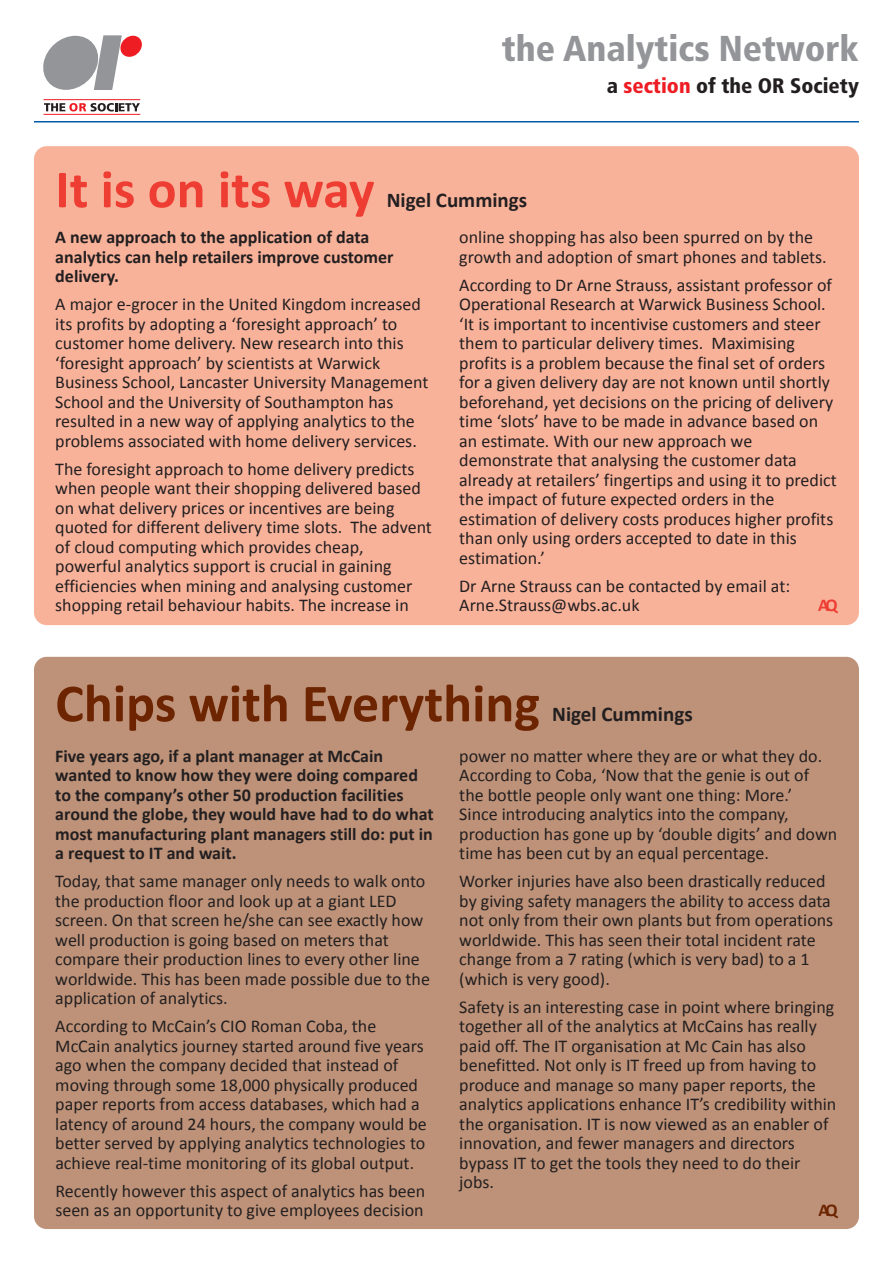
<style>
.page{position:relative;width:893px;height:1263px;background:#fff}
.page>*{position:absolute;margin:0;border:0;box-sizing:border-box;transform-origin:0 0}
.t1{font:700 54px "Calibri";color:#6d2401}
.t2{font:700 54px "Calibri";color:#ee3e34}
.t3{font:900 condensed 36px "Frutiger";color:#939598}
.t4{font:700 21px "Calibri";color:#231f20}
.t5{font:900 condensed 21px "Frutiger";color:#231f20}
.t6{font:18px/19.5px "Calibri";color:#231f20}
.t7{font:700 18px/19.5px "Calibri";color:#231f20}
.t8{font:700 18px "Calibri";color:#ee3e34}
.t9{font:700 18px "Calibri";color:#6d2401}
.s1{color:#ee1d23}
</style>
<div class="page">
<svg style="left:43px;top:35px;width:99px;height:55px"></svg>
<hr style="left:44px;top:99px;width:96px;height:1px;background:#ee1d23">
<hr style="left:44px;top:114px;width:96px;height:1px;background:#ee1d23">
<svg style="left:44px;top:103px;width:96px;height:8px"></svg>
<hr style="left:34px;top:121px;width:825px;height:1px;background:#015aaa">
<div style="left:34px;top:146px;width:825px;height:479px;background:#f9b29a;border-radius:13px"></div>
<div style="left:34px;top:657px;width:825px;height:572px;background:#be9278;border-radius:13px"></div>
<h2 class="t3" style="left:502px;top:34px;width:359px">the Analytics Network</h2>
<p class="t5" style="left:607px;top:77px;width:254px">a <span class="s1">section</span> of the OR Society</p>
<h1 class="t2" style="left:55px;top:156px;width:321px">It is on its way</h1>
<p class="t4" style="left:387px;top:187px;width:142px">Nigel Cummings</p>
<p class="t7" style="left:55px;top:227px;width:340px">A new approach to the application of data analytics can help retailers improve customer delivery.</p>
<p class="t6" style="left:55px;top:294px;width:375px">A major e-grocer in the United Kingdom increased its profits by adopting a ‘foresight approach’ to customer home delivery. New research into this ‘foresight approach’ by scientists at Warwick Business School, Lancaster University Management School and the University of Southampton has resulted in a new way of applying analytics to the problems associated with home delivery services.</p>
<p class="t6" style="left:55px;top:459px;width:378px">The foresight approach to home delivery predicts when people want their shopping delivered based on what delivery prices or incentives are being quoted for different delivery time slots. The advent of cloud computing which provides cheap, powerful analytics support is crucial in gaining efficiencies when mining and analysing customer shopping retail behaviour habits. The increase in</p>
<p class="t6" style="left:459px;top:227px;width:369px">online shopping has also been spurred on by the growth and adoption of smart phones and tablets.</p>
<p class="t6" style="left:459px;top:275px;width:379px">According to Dr Arne Strauss, assistant professor of Operational Research at Warwick Business School. ‘It is important to incentivise customers and steer them to particular delivery times. Maximising profits is a problem because the final set of orders for a given delivery day are not known until shortly beforehand, yet decisions on the pricing of delivery time ‘slots’ have to be made in advance based on an estimate. With our new approach we demonstrate that analysing the customer data already at retailers’ fingertips and using it to predict the impact of future expected orders in the estimation of delivery costs produces higher profits than only using orders accepted to date in this estimation.’</p>
<p class="t6" style="left:459px;top:576px;width:332px">Dr Arne Strauss can be contacted by email at:<br>Arne.Strauss@wbs.ac.uk</p>
<p class="t8" style="left:818px;top:594px;width:21px">AQ</p>
<h1 class="t1" style="left:55px;top:670px;width:486px">Chips with Everything</h1>
<p class="t4" style="left:552px;top:701px;width:142px">Nigel Cummings</p>
<p class="t7" style="left:55px;top:746px;width:380px">Five years ago, if a plant manager at McCain wanted to know how they were doing compared to the company’s other 50 production facilities around the globe, they would have had to do what most manufacturing plant managers still do: put in a request to IT and wait.</p>
<p class="t6" style="left:55px;top:871px;width:376px">Today, that same manager only needs to walk onto the production floor and look up at a giant LED screen. On that screen he/she can see exactly how well production is going based on meters that compare their production lines to every other line worldwide. This has been made possible due to the application of analytics.</p>
<p class="t6" style="left:55px;top:1016px;width:373px">According to McCain’s CIO Roman Coba, the McCain analytics journey started around five years ago when the company decided that instead of moving through some 18,000 physically produced paper reports from access databases, which had a latency of around 24 hours, the company would be better served by applying analytics technologies to achieve real-time monitoring of its global output.</p>
<p class="t6" style="left:55px;top:1181px;width:371px">Recently however this aspect of analytics has been seen as an opportunity to give employees decision</p>
<p class="t6" style="left:459px;top:746px;width:380px">power no matter where they are or what they do.<br>According to Coba, ‘Now that the genie is out of the bottle people only want one thing: More.’<br>Since introducing analytics into the company, production has gone up by ‘double digits’ and down time has been cut by an equal percentage.</p>
<p class="t6" style="left:459px;top:871px;width:375px">Worker injuries have also been drastically reduced by giving safety managers the ability to access data not only from their own plants but from operations worldwide. This has seen their total incident rate change from a 7 rating (which is very bad) to a 1 (which is very good).</p>
<p class="t6" style="left:459px;top:997px;width:379px">Safety is an interesting case in point where bringing together all of the analytics at McCains has really paid off. The IT organisation at Mc Cain has also benefitted. Not only is IT freed up from having to produce and manage so many paper reports, the analytics applications enhance IT’s credibility within the organisation. IT is now viewed as an enabler of innovation, and fewer managers and directors bypass IT to get the tools they need to do their jobs.</p>
<p class="t9" style="left:818px;top:1199px;width:21px">AQ</p>
</div>
